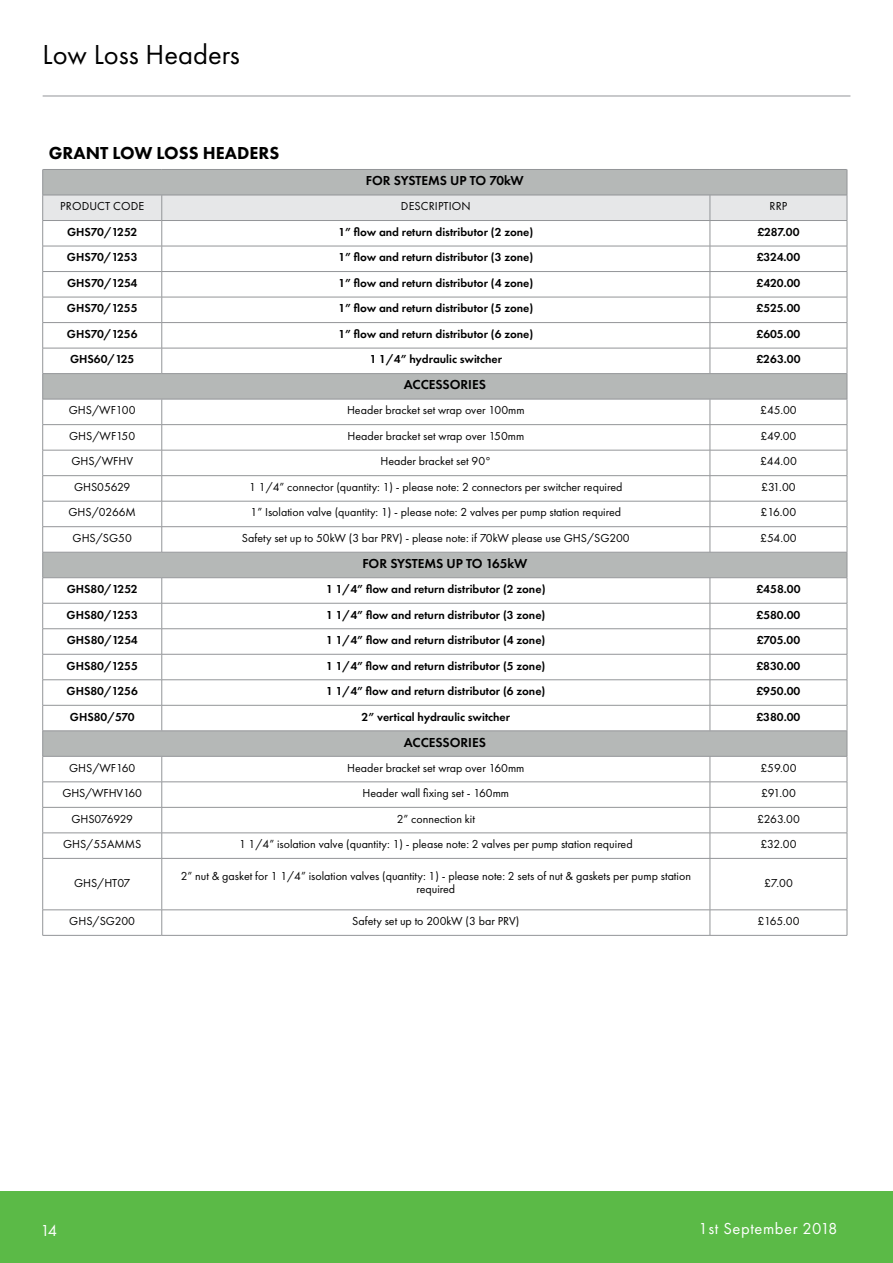
<style>
.page{position:relative;width:893px;height:1263px;background:#fff}
.page>*{position:absolute;margin:0;border:0;box-sizing:border-box;transform-origin:0 0}
.t1{font:28.5px "Futura PT";color:#000}
.t2{font:800 18px "Futura PT";color:#000}
.t3{font:16.5px "Futura PT";letter-spacing:.035em;color:#fff}
.t4{font:600 13.5px "Futura PT";color:#000}
.t5{font:12px/13.5px "Futura PT";color:#000;text-align:center}
.t6{font:600 12px "Futura PT";color:#000}
.t7{font:12px "Futura PT";letter-spacing:-.02em;color:#000}
</style>
<div class="page">
<div style="left:0;top:1191px;width:893px;height:72px;background:#5bba47"></div>
<hr style="left:43px;top:858px;width:119px;height:1px;background:#939598">
<hr style="left:42px;top:858px;width:1px;height:52px;background:#939598">
<hr style="left:162px;top:858px;width:548px;height:1px;background:#939598">
<hr style="left:162px;top:858px;width:1px;height:52px;background:#939598">
<hr style="left:710px;top:858px;width:137px;height:1px;background:#939598">
<hr style="left:710px;top:858px;width:1px;height:52px;background:#939598">
<hr style="left:847px;top:858px;width:1px;height:52px;background:#939598">
<hr style="left:43px;top:909px;width:119px;height:1px;background:#939598">
<svg style="left:42px;top:910px;width:1px;height:25px"></svg>
<hr style="left:162px;top:909px;width:548px;height:1px;background:#939598">
<svg style="left:162px;top:910px;width:1px;height:25px"></svg>
<hr style="left:710px;top:909px;width:137px;height:1px;background:#939598">
<svg style="left:710px;top:910px;width:1px;height:25px"></svg>
<svg style="left:847px;top:910px;width:1px;height:25px"></svg>
<hr style="left:43px;top:935px;width:119px;height:1px;background:#939598">
<hr style="left:162px;top:935px;width:548px;height:1px;background:#939598">
<hr style="left:710px;top:935px;width:137px;height:1px;background:#939598">
<svg style="left:42px;top:169px;width:806px;height:689px"></svg>
<hr style="left:43px;top:96px;width:807px;height:1px;background:#939598">
<h1 class="t1" style="left:43px;top:38px;width:199px">Low Loss Headers</h1>
<h2 class="t2" style="left:49px;top:142px;width:232px">GRANT LOW LOSS HEADERS</h2>
<p class="t4" style="left:366px;top:172px;width:159px">FOR SYSTEMS UP TO 70kW</p>
<p class="t5" style="left:60px;top:199px;width:85px">PRODUCT CODE</p>
<p class="t5" style="left:401px;top:199px;width:71px">DESCRIPTION</p>
<p class="t5" style="left:770px;top:199px;width:19px">RRP</p>
<p class="t6" style="left:67px;top:224px;width:72px">GHS70/1252</p>
<p class="t6" style="left:338px;top:224px;width:196px">1” flow and return distributor (2 zone)</p>
<p class="t6" style="left:757px;top:224px;width:44px">£287.00</p>
<p class="t6" style="left:67px;top:250px;width:72px">GHS70/1253</p>
<p class="t6" style="left:338px;top:250px;width:196px">1” flow and return distributor (3 zone)</p>
<p class="t6" style="left:757px;top:250px;width:45px">£324.00</p>
<p class="t6" style="left:67px;top:275px;width:72px">GHS70/1254</p>
<p class="t6" style="left:338px;top:275px;width:196px">1” flow and return distributor (4 zone)</p>
<p class="t6" style="left:756px;top:275px;width:45px">£420.00</p>
<p class="t6" style="left:67px;top:301px;width:72px">GHS70/1255</p>
<p class="t6" style="left:338px;top:301px;width:196px">1” flow and return distributor (5 zone)</p>
<p class="t6" style="left:757px;top:301px;width:45px">£525.00</p>
<p class="t6" style="left:67px;top:326px;width:72px">GHS70/1256</p>
<p class="t6" style="left:338px;top:326px;width:196px">1” flow and return distributor (6 zone)</p>
<p class="t6" style="left:756px;top:326px;width:45px">£605.00</p>
<p class="t6" style="left:70px;top:352px;width:66px">GHS60/125</p>
<p class="t6" style="left:370px;top:352px;width:134px">1 1/4” hydraulic switcher</p>
<p class="t6" style="left:756px;top:352px;width:46px">£263.00</p>
<p class="t4" style="left:404px;top:376px;width:84px">ACCESSORIES</p>
<p class="t5" style="left:69px;top:404px;width:68px">GHS/WF100</p>
<p class="t5" style="left:347px;top:404px;width:179px">Header bracket set wrap over 100mm</p>
<p class="t5" style="left:760px;top:404px;width:38px">£45.00</p>
<p class="t5" style="left:69px;top:429px;width:68px">GHS/WF150</p>
<p class="t5" style="left:347px;top:429px;width:178px">Header bracket set wrap over 150mm</p>
<p class="t5" style="left:760px;top:429px;width:37px">£49.00</p>
<p class="t5" style="left:71px;top:455px;width:63px">GHS/WFHV</p>
<p class="t5" style="left:380px;top:455px;width:112px">Header bracket set 90°</p>
<p class="t5" style="left:760px;top:455px;width:38px">£44.00</p>
<p class="t5" style="left:74px;top:480px;width:58px">GHS05629</p>
<p class="t5" style="left:249px;top:480px;width:375px">1 1/4” connector (quantity: 1) - please note: 2 connectors per switcher required</p>
<p class="t5" style="left:761px;top:480px;width:36px">£31.00</p>
<p class="t5" style="left:68px;top:506px;width:69px">GHS/0266M</p>
<p class="t5" style="left:251px;top:506px;width:372px">1” Isolation valve (quantity: 1) - please note: 2 valves per pump station required</p>
<p class="t5" style="left:761px;top:506px;width:37px">£16.00</p>
<p class="t5" style="left:73px;top:531px;width:61px">GHS/SG50</p>
<p class="t5" style="left:242px;top:531px;width:389px">Safety set up to 50kW (3 bar PRV) - please note: if 70kW please use GHS/SG200</p>
<p class="t5" style="left:760px;top:531px;width:38px">£54.00</p>
<p class="t4" style="left:362px;top:555px;width:167px">FOR SYSTEMS UP TO 165kW</p>
<p class="t6" style="left:67px;top:581px;width:72px">GHS80/1252</p>
<p class="t6" style="left:326px;top:581px;width:221px">1 1/4” flow and return distributor (2 zone)</p>
<p class="t6" style="left:756px;top:581px;width:46px">£458.00</p>
<p class="t6" style="left:67px;top:607px;width:73px">GHS80/1253</p>
<p class="t6" style="left:326px;top:607px;width:221px">1 1/4” flow and return distributor (3 zone)</p>
<p class="t6" style="left:756px;top:607px;width:45px">£580.00</p>
<p class="t6" style="left:67px;top:633px;width:72px">GHS80/1254</p>
<p class="t6" style="left:326px;top:633px;width:221px">1 1/4” flow and return distributor (4 zone)</p>
<p class="t6" style="left:757px;top:633px;width:45px">£705.00</p>
<p class="t6" style="left:67px;top:658px;width:73px">GHS80/1255</p>
<p class="t6" style="left:326px;top:658px;width:221px">1 1/4” flow and return distributor (5 zone)</p>
<p class="t6" style="left:756px;top:658px;width:45px">£830.00</p>
<p class="t6" style="left:67px;top:684px;width:73px">GHS80/1256</p>
<p class="t6" style="left:326px;top:684px;width:221px">1 1/4” flow and return distributor (6 zone)</p>
<p class="t6" style="left:756px;top:684px;width:45px">£950.00</p>
<p class="t6" style="left:70px;top:709px;width:66px">GHS80/570</p>
<p class="t6" style="left:362px;top:709px;width:150px">2” vertical hydraulic switcher</p>
<p class="t6" style="left:756px;top:709px;width:45px">£380.00</p>
<p class="t4" style="left:404px;top:733px;width:84px">ACCESSORIES</p>
<p class="t5" style="left:69px;top:761px;width:68px">GHS/WF160</p>
<p class="t5" style="left:347px;top:761px;width:179px">Header bracket set wrap over 160mm</p>
<p class="t5" style="left:760px;top:761px;width:38px">£59.00</p>
<p class="t5" style="left:62px;top:786px;width:81px">GHS/WFHV160</p>
<p class="t5" style="left:363px;top:786px;width:148px">Header wall fixing set - 160mm</p>
<p class="t5" style="left:761px;top:786px;width:36px">£91.00</p>
<p class="t7" style="left:71px;top:811px;width:63px">GHS076929</p>
<p class="t5" style="left:397px;top:812px;width:80px">2” connection kit</p>
<p class="t5" style="left:757px;top:812px;width:44px">£263.00</p>
<p class="t5" style="left:63px;top:837px;width:80px">GHS/55AMMS</p>
<p class="t5" style="left:239px;top:837px;width:395px">1 1/4” isolation valve (quantity: 1) - please note: 2 valves per pump station required</p>
<p class="t5" style="left:760px;top:837px;width:38px">£32.00</p>
<p class="t5" style="left:74px;top:876px;width:58px">GHS/HT07</p>
<p class="t5" style="left:181px;top:869px;width:512px">2” nut &amp; gasket for 1 1/4” isolation valves (quantity: 1) - please note: 2 sets of nut &amp; gaskets per pump station required</p>
<p class="t5" style="left:764px;top:876px;width:30px">£7.00</p>
<p class="t5" style="left:69px;top:914px;width:67px">GHS/SG200</p>
<p class="t5" style="left:352px;top:914px;width:169px">Safety set up to 200kW (3 bar PRV)</p>
<p class="t5" style="left:757px;top:914px;width:44px">£165.00</p>
<h3 class="t3" style="left:40px;top:1220px;width:18px">14</h3>
<h3 class="t3" style="left:699px;top:1219px;width:141px">1st September 2018</h3>
</div>
